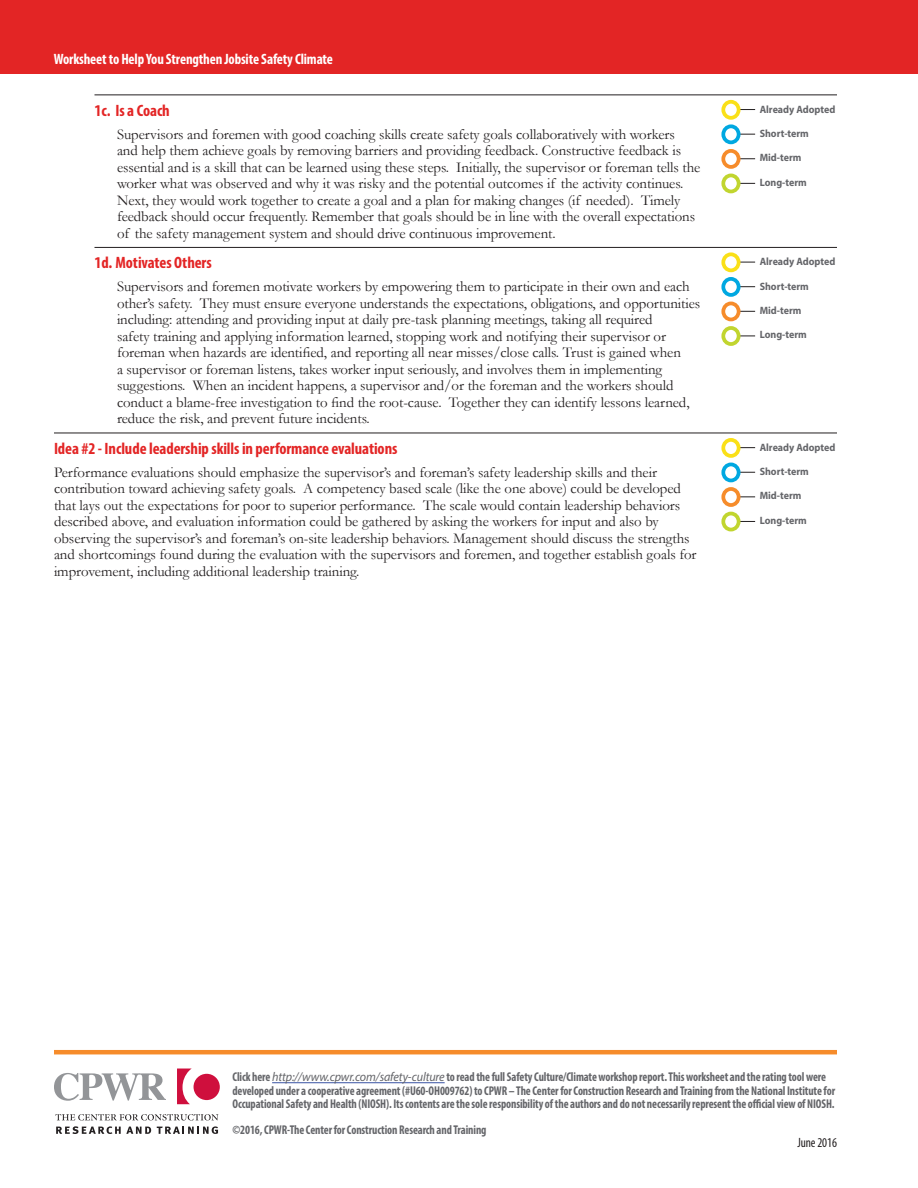
<style>
.page{position:relative;width:918px;height:1188px;background:#fff}
.page>*{position:absolute;margin:0;border:0;box-sizing:border-box;transform-origin:0 0}
.Criteria{font:700 condensed 16.5px "Myriad Pro";letter-spacing:-.005em;color:#e32525}
.Criteria_Subhead{font:700 condensed 16.5px "Myriad Pro";letter-spacing:-.005em;color:#e32525}
.Criteria_Definitions{font:15px/16.5px "Garamond";letter-spacing:-.005em;color:#231f20}
.Subheads_Red{font:700 condensed 15px "Myriad Pro";letter-spacing:-.01em;color:#fff}
.t1{font:condensed 13.5px "Myriad Pro";letter-spacing:-.005em;color:#231f20;scale:.95 1}
.To_Read_Paragraph{font:700 condensed 12.75px/13.5px "Myriad Pro";letter-spacing:-.01em;color:#646569;scale:.92 1}
.t2{font:700 10.65px "Myriad Pro";color:#646569;scale:.94 1}
.s1{font-weight:400;font-style:italic;font-stretch:normal}
</style>
<div class="page">
<svg style="left:56px;top:1114px;width:162px;height:20px"></svg>
<svg style="left:54px;top:1073px;width:112px;height:28px"></svg>
<svg style="left:177px;top:1069px;width:43px;height:35px"></svg>
<hr style="left:54px;top:1050px;width:783px;height:4px;background:#f68c2b">
<hr style="left:272px;top:1082px;width:173px;height:1px;background:#3853a3">
<hr style="left:94px;top:94px;width:743px;height:1px;background:#231f20">
<hr style="left:94px;top:247px;width:743px;height:1px;background:#231f20">
<hr style="left:54px;top:433px;width:783px;height:1px;background:#231f20">
<svg style="left:741px;top:109px;width:14px;height:1px"></svg>
<svg style="left:741px;top:134px;width:14px;height:1px"></svg>
<svg style="left:741px;top:183px;width:14px;height:1px"></svg>
<svg style="left:741px;top:158px;width:14px;height:1px"></svg>
<div style="left:721px;top:100px;width:20px;height:20px;border:4px solid #fae018;border-radius:50%"></div>
<div style="left:721px;top:149px;width:20px;height:20px;border:4px solid #f68c2b;border-radius:50%"></div>
<div style="left:721px;top:124px;width:20px;height:20px;border:4px solid #00a8e1;border-radius:50%"></div>
<div style="left:721px;top:174px;width:20px;height:19px;border:4px solid #c1d52f;border-radius:50%"></div>
<svg style="left:741px;top:262px;width:14px;height:1px"></svg>
<svg style="left:741px;top:286px;width:14px;height:1px"></svg>
<svg style="left:741px;top:336px;width:14px;height:1px"></svg>
<svg style="left:741px;top:311px;width:14px;height:1px"></svg>
<div style="left:721px;top:252px;width:20px;height:20px;border:4px solid #fae018;border-radius:50%"></div>
<div style="left:721px;top:302px;width:20px;height:19px;border:4px solid #f68c2b;border-radius:50%"></div>
<div style="left:721px;top:277px;width:20px;height:20px;border:4px solid #00a8e1;border-radius:50%"></div>
<div style="left:721px;top:326px;width:20px;height:20px;border:4px solid #c1d52f;border-radius:50%"></div>
<svg style="left:741px;top:447px;width:14px;height:1px"></svg>
<svg style="left:741px;top:472px;width:14px;height:1px"></svg>
<svg style="left:741px;top:521px;width:14px;height:1px"></svg>
<svg style="left:741px;top:497px;width:14px;height:1px"></svg>
<div style="left:721px;top:438px;width:20px;height:20px;border:4px solid #fae018;border-radius:50%"></div>
<div style="left:721px;top:487px;width:20px;height:20px;border:4px solid #f68c2b;border-radius:50%"></div>
<div style="left:721px;top:463px;width:20px;height:19px;border:4px solid #00a8e1;border-radius:50%"></div>
<div style="left:721px;top:512px;width:20px;height:19px;border:4px solid #c1d52f;border-radius:50%"></div>
<div style="left:0;top:0;width:918px;height:73px;background:#e32525"></div>
<p class="Subheads_Red" style="left:54px;top:50px;width:281px">Worksheet to Help You Strengthen Jobsite Safety Climate</p>
<p class="Subheads_Red" style="left:107px;top:50px;width:319px">s and a Rating Tool o Help You Strengthen Jobsite Safety Climate</p>
<p class="Criteria_Subhead" style="left:94px;top:100px;width:77px">1c. Is a Coach</p>
<p class="Criteria_Definitions" style="left:117px;top:126px;width:585px">Supervisors and foremen with good coaching skills create safety goals collaboratively with workers<br>and help them achieve goals by removing barriers and providing feedback. Constructive feedback is essential and is a skill that can be learned using these steps. Initially, the supervisor or foreman tells the worker what was observed and why it was risky and the potential outcomes if the activity continues.<br>Next, they would work together to create a goal and a plan for making changes (if needed). Timely feedback should occur frequently. Remember that goals should be in line with the overall expectations of the safety management system and should drive continuous improvement.</p>
<p class="Criteria_Subhead" style="left:94px;top:252px;width:119px">1d. Motivates Others</p>
<p class="Criteria_Definitions" style="left:117px;top:278px;width:585px">Supervisors and foremen motivate workers by empowering them to participate in their own and each other’s safety. They must ensure everyone understands the expectations, obligations, and opportunities including: attending and providing input at daily pre-task planning meetings, taking all required<br>safety training and applying information learned, stopping work and notifying their supervisor or foreman when hazards are identified, and reporting all near misses/close calls. Trust is gained when<br>a supervisor or foreman listens, takes worker input seriously, and involves them in implementing suggestions. When an incident happens, a supervisor and/or the foreman and the workers should conduct a blame-free investigation to find the root-cause. Together they can identify lessons learned, reduce the risk, and prevent future incidents.</p>
<p class="Criteria" style="left:54px;top:438px;width:345px">Idea #2 - Include leadership skills in performance evaluations</p>
<p class="Criteria_Definitions" style="left:54px;top:464px;width:644px">Performance evaluations should emphasize the supervisor’s and foreman’s safety leadership skills and their contribution toward achieving safety goals. A competency based scale (like the one above) could be developed that lays out the expectations for poor to superior performance. The scale would contain leadership behaviors described above, and evaluation information could be gathered by asking the workers for input and also by observing the supervisor’s and foreman’s on-site leadership behaviors. Management should discuss the strengths and shortcomings found during the evaluation with the supervisors and foremen, and together establish goals for improvement, including additional leadership training.</p>
<p class="t2" style="left:760px;top:102px;width:82px">Already Adopted</p>
<p class="t2" style="left:760px;top:126px;width:54px">Short-term</p>
<p class="t2" style="left:760px;top:151px;width:46px">Mid-term</p>
<p class="t2" style="left:760px;top:175px;width:52px">Long-term</p>
<p class="t2" style="left:760px;top:255px;width:82px">Already Adopted</p>
<p class="t2" style="left:760px;top:279px;width:54px">Short-term</p>
<p class="t2" style="left:760px;top:303px;width:46px">Mid-term</p>
<p class="t2" style="left:760px;top:328px;width:52px">Long-term</p>
<p class="t2" style="left:760px;top:440px;width:82px">Already Adopted</p>
<p class="t2" style="left:760px;top:465px;width:54px">Short-term</p>
<p class="t2" style="left:760px;top:489px;width:46px">Mid-term</p>
<p class="t2" style="left:760px;top:513px;width:52px">Long-term</p>
<p class="To_Read_Paragraph" style="left:232px;top:1070px;width:657px">Click here <span class="s1">http://www.cpwr.com/safety-culture</span> to read the full Safety Culture/Climate workshop report. This worksheet and the rating tool were developed under a cooperative agreement (#U60-OH009762) to CPWR – The Center for Construction Research and Training from the National Institute for<br>Occupational Safety and Health (NIOSH). Its contents are the sole responsibility of the authors and do not necessarily represent the official view of NIOSH.</p>
<p class="To_Read_Paragraph" style="left:232px;top:1123px;width:278px">©2016, CPWR-The Center for Construction Research and Training</p>
<p class="t1" style="left:797px;top:1135px;width:43px">June 2016</p>
</div>
